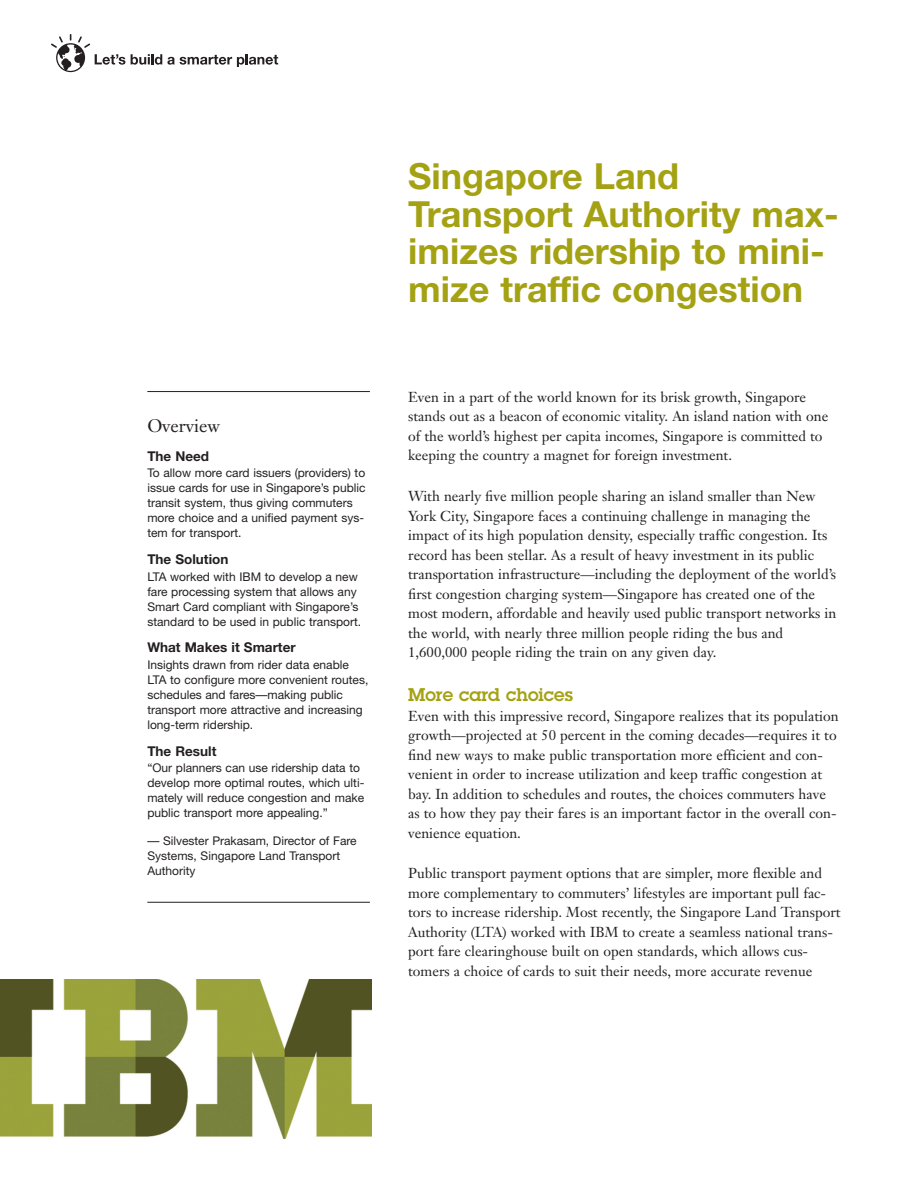
<style>
.page{position:relative;width:918px;height:1188px;background:#fff}
.page>*{position:absolute;margin:0;border:0;box-sizing:border-box;transform-origin:0 0}
.t1{font:700 36px/37.5px "Helvetica Neue";color:#a4a213}
.t2{font:600 18px "Lubalin Graph Std";color:#a4a213}
.t3{font:18px "Janson Text";color:#231f20}
.t4{font:14.25px/19.5px "Janson Text";color:#231f20}
.t5{font:700 13.5px "Helvetica Neue";color:#231f20}
.t6{font:12px/15px "Helvetica Neue";color:#231f20}
</style>
<div class="page">
<svg style="left:131px;top:54px;width:147px;height:13px"></svg>
<svg style="left:51px;top:34px;width:74px;height:38px"></svg>
<img style="left:0;top:979px;width:371px;height:159px">
<hr style="left:147px;top:391px;width:223px;height:1px;background:#231f20">
<hr style="left:147px;top:902px;width:223px;height:1px;background:#231f20">
<p class="t3" style="left:147px;top:418px;width:74px">Overview</p>
<p class="t5" style="left:147px;top:451px;width:63px">The Need</p>
<p class="t6" style="left:147px;top:467px;width:220px">To allow more card issuers (providers) to issue cards for use in Singapore’s public transit system, thus giving commuters more choice and a unified payment sys&shy;tem for transport.</p>
<p class="t5" style="left:147px;top:554px;width:83px">The Solution</p>
<p class="t6" style="left:147px;top:570px;width:215px">LTA worked with IBM to develop a new fare processing system that allows any Smart Card compliant with Singapore’s standard to be used in public transport.</p>
<p class="t5" style="left:147px;top:643px;width:150px">What Makes it Smarter</p>
<p class="t6" style="left:147px;top:658px;width:223px">Insights drawn from rider data enable LTA to configure more convenient routes, schedules and fares—making public transport more attractive and increasing long-term ridership.</p>
<p class="t5" style="left:147px;top:746px;width:71px">The Result</p>
<p class="t6" style="left:147px;top:762px;width:219px">“Our planners can use ridership data to develop more optimal routes, which ulti&shy;mately will reduce congestion and make public transport more appealing.”</p>
<p class="t6" style="left:147px;top:835px;width:211px">— Silvester Prakasam, Director of Fare<br>Systems, Singapore Land Transport<br>Authority</p>
<h1 class="t1" style="left:408px;top:161px;width:432px">Singapore Land<br>Transport Authority max&shy;imizes ridership to mini&shy;mize traffic congestion</h1>
<p class="t4" style="left:408px;top:389px;width:422px">Even in a part of the world known for its brisk growth, Singapore stands out as a beacon of economic vitality. An island nation with one of the world’s highest per capita incomes, Singapore is committed to keeping the country a magnet for foreign investment.</p>
<p class="t4" style="left:408px;top:488px;width:430px">With nearly five million people sharing an island smaller than New York City, Singapore faces a continuing challenge in managing the impact of its high population density, especially traffic congestion. Its record has been stellar. As a result of heavy investment in its public transportation infrastructure—including the deployment of the world’s first congestion charging system—Singapore has created one of the most modern, affordable and heavily used public transport networks in the world, with nearly three million people riding the bus and 1,600,000 people riding the train on any given day.</p>
<p class="t2" style="left:408px;top:688px;width:166px">More card choices</p>
<p class="t4" style="left:408px;top:707px;width:432px">Even with this impressive record, Singapore realizes that its population growth—projected at 50 percent in the coming decades—requires it to find new ways to make public transportation more efficient and con&shy;venient in order to increase utilization and keep traffic congestion at bay. In addition to schedules and routes, the choices commuters have as to how they pay their fares is an important factor in the overall con&shy;venience equation.</p>
<p class="t4" style="left:408px;top:865px;width:434px">Public transport payment options that are simpler, more flexible and more complementary to commuters’ lifestyles are important pull fac&shy;tors to increase ridership. Most recently, the Singapore Land Transport Authority (LTA) worked with IBM to create a seamless national trans&shy;port fare clearinghouse built on open standards, which allows cus&shy;tomers a choice of cards to suit their needs, more accurate revenue</p>
</div>
